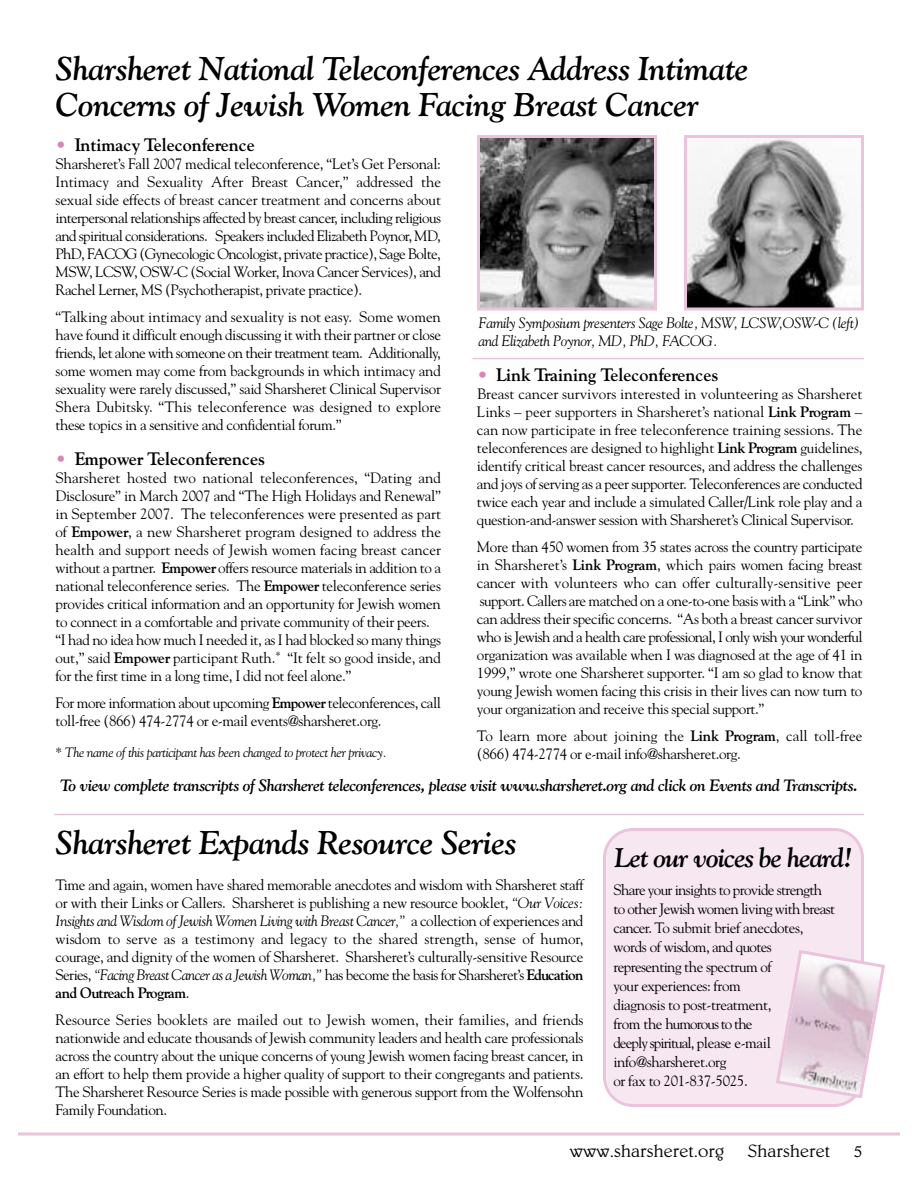
<style>
.page{position:relative;width:918px;height:1188px;background:#fff}
.page>*{position:absolute;margin:0;border:0;box-sizing:border-box;transform-origin:0 0}
.t1{font:italic 700 33px/36px "Goudy Old Style BT";letter-spacing:-.01em;color:#000}
.t2{font:italic 700 27px "Goudy Old Style BT";letter-spacing:-.035em;color:#000}
.t3{font:700 18px "Goudy";color:#000}
.t4{font:300 18px "Belwe";color:#000}
.t5{font:italic 700 16.5px "Goudy Old Style BT";letter-spacing:-.02em;color:#000}
.t6{font:15px/18px "Goudy";letter-spacing:-.025em;color:#000;text-align:justify}
.t7{font:15px/18px "Goudy";color:#000}
.t8{font:italic 15px/18px "Goudy";letter-spacing:-.025em;color:#000}
.t9{font:italic 13.5px "Goudy";letter-spacing:-.025em;color:#000}
.s1{color:#d787b8}
.s2{font-weight:700}
.s3{font-style:italic}
</style>
<div class="page">
<svg style="left:18px;top:1132px;width:882px;height:4px;background:#efd1e4"></svg>
<hr style="left:54px;top:814px;width:810px;height:1px;background:#ebc3dc">
<hr style="left:472px;top:358px;width:392px;height:1px;background:#ebc3dc">
<div style="left:603px;top:828px;width:261px;height:279px;background:#f7e7f1"></div>
<svg style="left:774px;top:948px;width:111px;height:152px"></svg>
<img style="left:688px;top:139px;width:172px;height:167px">
<div style="left:684px;top:135px;width:180px;height:175px;border:3px solid #ebc3dc"></div>
<img style="left:481px;top:139px;width:172px;height:167px">
<div style="left:477px;top:135px;width:180px;height:175px;border:3px solid #ebc3dc"></div>
<h1 class="t1" style="left:56px;top:53px;width:694px">Sharsheret National Teleconferences Address Intimate<br>Concerns of Jewish Women Facing Breast Cancer</h1>
<p class="t3" style="left:56px;top:134px;width:201px"><span class="s1">•</span> Intimacy Teleconference</p>
<p class="t6" style="left:55px;top:155px;width:387px">Sharsheret’s Fall 2007 medical teleconference, “Let’s Get Personal:<br>Intimacy and Sexuality After Breast Cancer,” addressed the sexual side effects of breast cancer treatment and concerns about interpersonal relationships affected by breast cancer, including religious and spiritual considerations. Speakers included Elizabeth Poynor, MD, PhD, FACOG (Gynecologic Oncologist, private practice), Sage Bolte, MSW, LCSW, OSW-C (Social Worker, Inova Cancer Services), and Rachel Lerner, MS (Psychotherapist, private practice).</p>
<p class="t6" style="left:55px;top:308px;width:387px">“Talking about intimacy and sexuality is not easy. Some women have found it difficult enough discussing it with their partner or close friends, let alone with someone on their treatment team. Additionally, some women may come from backgrounds in which intimacy and sexuality were rarely discussed,” said Sharsheret Clinical Supervisor Shera Dubitsky. “This teleconference was designed to explore these topics in a sensitive and confidential forum.”</p>
<p class="t3" style="left:56px;top:448px;width:211px"><span class="s1">•</span> Empower Teleconferences</p>
<p class="t6" style="left:55px;top:469px;width:387px;text-align:left">Sharsheret hosted two national teleconferences, “Dating and Disclosure” in March 2007 and “The High Holidays and Renewal” in September 2007. The teleconferences were presented as part of <span class="s2">Empower</span>, a new Sharsheret program designed to address the health and support needs of Jewish women facing breast cancer without a partner. <span class="s2">Empower</span>offers resource materials in addition to a national teleconference series. The <span class="s2">Empower</span> teleconference series provides critical information and an opportunity for Jewish women to connect in a comfortable and private community of their peers. “I had no idea how much I needed it, as I had blocked so many things out,” said <span class="s2">Empower</span> participant Ruth.<sup>*</sup> “It felt so good inside, and for the first time in a long time, I did not feel alone.”</p>
<p class="t6" style="left:55px;top:694px;width:387px">For more information about upcoming <span class="s2">Empower</span>teleconferences, call toll-free (866) 474-2774 or e-mail events@sharsheret.org.</p>
<p class="t9" style="left:56px;top:745px;width:333px">* The name of this participant has been changed to protect her privacy.</p>
<p class="t8" style="left:478px;top:313px;width:383px">Family Symposium presenters Sage Bolte, MSW, LCSW,OSW-C (left) and Elizabeth Poynor, MD, PhD, FACOG.</p>
<p class="t3" style="left:477px;top:364px;width:243px"><span class="s1">•</span> Link Training Teleconferences</p>
<p class="t6" style="left:477px;top:385px;width:387px">Breast cancer survivors interested in volunteering as Sharsheret Links – peer supporters in Sharsheret’s national <span class="s2">Link Program</span> – can now participate in free teleconference training sessions. The teleconferences are designed to highlight <span class="s2">Link Program</span> guidelines, identify critical breast cancer resources, and address the challenges and joys of serving as a peer supporter. Teleconferences are conducted twice each year and include a simulated Caller/Link role play and a question-and-answer session with Sharsheret’s Clinical Supervisor.</p>
<p class="t6" style="left:477px;top:538px;width:387px">More than 450 women from 35 states across the country participate in Sharsheret’s <span class="s2">Link Program</span>, which pairs women facing breast cancer with volunteers who can offer culturally-sensitive peer support. Callers are matched on a one-to-one basis with a “Link” who can address their specific concerns. “As both a breast cancer survivor who is Jewish and a health care professional, I only wish your wonderful organization was available when I was diagnosed at the age of 41 in 1999,” wrote one Sharsheret supporter. “I am so glad to know that young Jewish women facing this crisis in their lives can now turn to your organization and receive this special support.”</p>
<p class="t7" style="left:477px;top:727px;width:387px">To learn more about joining the <span class="s2">Link Program</span>, call toll-free (866) 474-2774 or e-mail info@sharsheret.org.</p>
<p class="t5" style="left:60px;top:779px;width:799px">To view complete transcripts of Sharsheret teleconferences, please visit www.sharsheret.org and click on Events and Transcripts.</p>
<h1 class="t1" style="left:56px;top:827px;width:463px">Sharsheret Expands Resource Series</h1>
<p class="t6" style="left:55px;top:876px;width:530px">Time and again, women have shared memorable anecdotes and wisdom with Sharsheret staff or with their Links or Callers. Sharsheret is publishing a new resource booklet, <span class="s3">“Our Voices:<br>Insights and Wisdom ofJewish Women Living with Breast Cancer,”</span> a collection of experiences and wisdom to serve as a testimony and legacy to the shared strength, sense of humor, courage, and dignity of the women of Sharsheret. Sharsheret’s culturally-sensitive Resource Series, <span class="s3">“Facing Breast Cancer as a Jewish Woman,”</span> has become the basis for Sharsheret’s <span class="s2">Education and Outreach Program</span>.</p>
<p class="t6" style="left:55px;top:1011px;width:530px">Resource Series booklets are mailed out to Jewish women, their families, and friends nationwide and educate thousands of Jewish community leaders and health care professionals across the country about the unique concerns of young Jewish women facing breast cancer, in an effort to help them provide a higher quality of support to their congregants and patients.<br>The Sharsheret Resource Series is made possible with generous support from the Wolfensohn Family Foundation.</p>
<h2 class="t2" style="left:614px;top:847px;width:240px">Let our voices be heard!</h2>
<p class="t6" style="left:613px;top:881px;width:223px;line-height:19px;text-align:left">Share your insights to provide strength to other Jewish women living with breast cancer. To submit brief anecdotes, words of wisdom, and quotes representing the spectrum of<br>your experiences: from<br>diagnosis to post-treatment,<br>from the humorous to the<br>deeply spiritual, please e-mail info@sharsheret.org<br>or fax to 201-837-5025.</p>
<p class="t4" style="left:570px;top:1145px;width:156px">www.sharsheret.org</p>
<p class="t4" style="left:748px;top:1145px;width:84px">Sharsheret</p>
<p class="t4" style="left:854px;top:1145px;width:10px">5</p>
</div>
